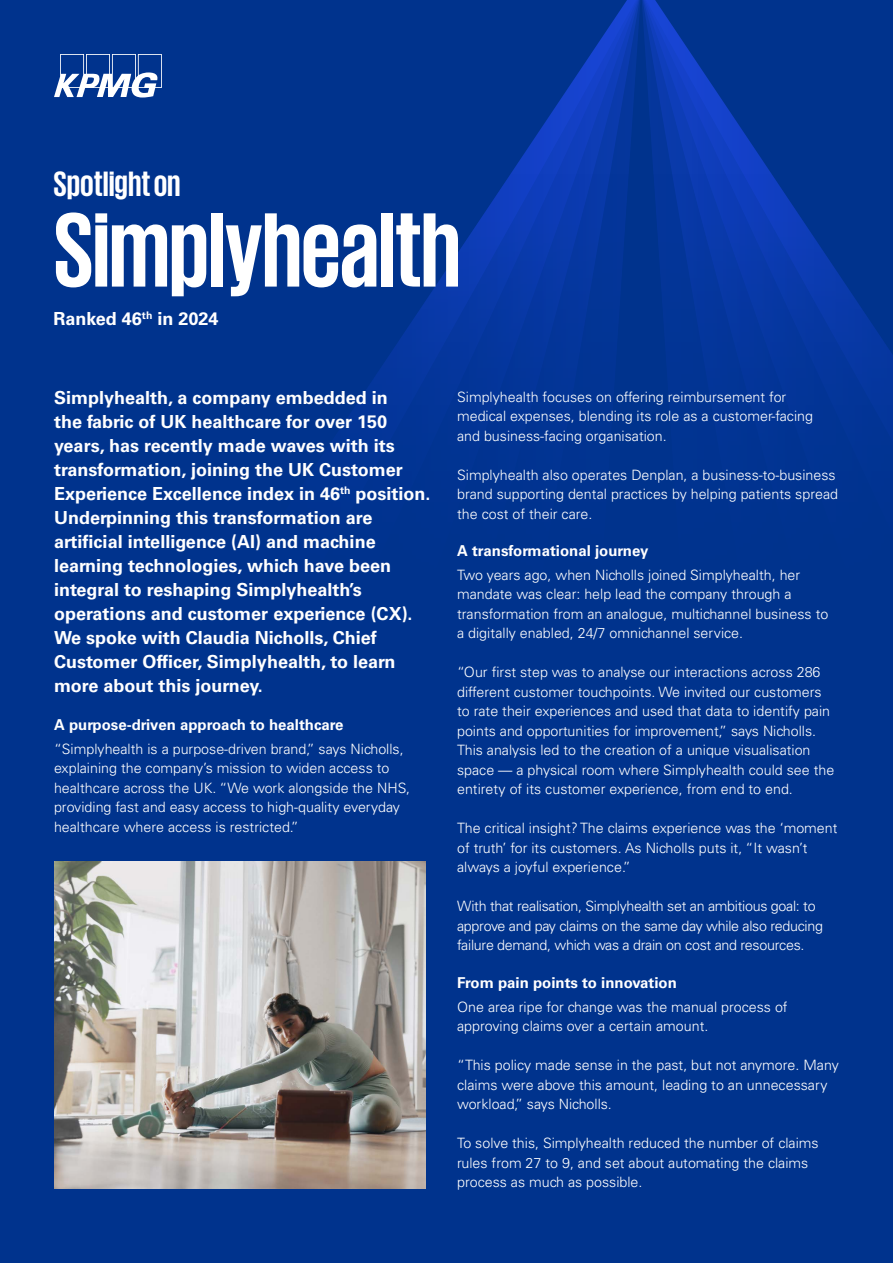
<style>
.page{position:relative;width:893px;height:1263px;background:#00338d}
.page>*{position:absolute;margin:0;border:0;box-sizing:border-box;transform-origin:0 0}
.t1{font:700 108px "KPMG";letter-spacing:-.01em;color:#fff}
.t2{font:700 36px "KPMG";color:#fff}
.t3{font:700 18px/24px "Univers LT Std";color:#fff}
.t4{font:700 15px "Univers LT Std";color:#fff}
.t5{font:300 14.25px/19.5px "Univers LT Std";color:#fff}
.t6{font:300 14.25px/19.5px "Univers LT Std";letter-spacing:-.02em;color:#fff}
</style>
<div class="page">
<svg style="left:511px;top:0;width:116px;height:174px"></svg>
<svg style="left:655px;top:0;width:117px;height:174px"></svg>
<svg style="left:347px;top:174px;width:546px;height:273px"></svg>
<svg style="left:54px;top:54px;width:108px;height:44px"></svg>
<img style="left:54px;top:861px;width:371px;height:327px">
<h2 class="t2" style="left:54px;top:166px;width:129px">Spotlight on</h2>
<h1 class="t1" style="left:54px;top:196px;width:409px">Simplyhealth</h1>
<p class="t3" style="left:54px;top:306px;width:166px">Ranked 46<sup>th</sup> in 2024</p>
<p class="t3" style="left:54px;top:386px;width:378px">Simplyhealth, a company embedded in<br>the fabric of UK healthcare for over 150 years, has recently made waves with its transformation, joining the UK Customer Experience Excellence index in 46<sup>th</sup> position.<br>Underpinning this transformation are artificial intelligence (AI) and machine learning technologies, which have been integral to reshaping Simplyhealth’s operations and customer experience (CX).<br>We spoke with Claudia Nicholls, Chief Customer Officer, Simplyhealth, to learn more about this journey.</p>
<p class="t4" style="left:54px;top:716px;width:291px">A purpose-driven approach to healthcare</p>
<p class="t5" style="left:54px;top:739px;width:357px">“Simplyhealth is a purpose-driven brand,” says Nicholls, explaining the company’s mission to widen access to healthcare across the UK. “We work alongside the NHS, providing fast and easy access to high-quality everyday healthcare where access is restricted.”</p>
<p class="t5" style="left:457px;top:387px;width:357px">Simplyhealth focuses on offering reimbursement for medical expenses, blending its role as a customer-facing and business-facing organisation.</p>
<p class="t5" style="left:457px;top:465px;width:382px">Simplyhealth also operates Denplan, a business-to-business brand supporting dental practices by helping patients spread the cost of their care.</p>
<p class="t4" style="left:457px;top:542px;width:193px">A transformational journey</p>
<p class="t5" style="left:457px;top:565px;width:373px">Two years ago, when Nicholls joined Simplyhealth, her mandate was clear: help lead the company through a transformation from an analogue, multichannel business to a digitally enabled, 24/7 omnichannel service.</p>
<p class="t5" style="left:457px;top:662px;width:379px">“Our first step was to analyse our interactions across 286 different customer touchpoints. We invited our customers to rate their experiences and used that data to identify pain points and opportunities for improvement,” says Nicholls.<br>This analysis led to the creation of a unique visualisation space — a physical room where Simplyhealth could see the entirety of its customer experience, from end to end.</p>
<p class="t5" style="left:457px;top:818px;width:382px">The critical insight? The claims experience was the ‘moment of truth’ for its customers. As Nicholls puts it, “It wasn’t always a joyful experience.”</p>
<p class="t6" style="left:457px;top:896px;width:367px">With that realisation, Simplyhealth set an ambitious goal: to approve and pay claims on the same day while also reducing failure demand, which was a drain on cost and resources.</p>
<p class="t4" style="left:457px;top:974px;width:221px">From pain points to innovation</p>
<p class="t5" style="left:457px;top:997px;width:332px">One area ripe for change was the manual process of approving claims over a certain amount.</p>
<p class="t5" style="left:457px;top:1055px;width:383px">“This policy made sense in the past, but not anymore. Many claims were above this amount, leading to an unnecessary workload,” says Nicholls.</p>
<p class="t5" style="left:457px;top:1133px;width:363px">To solve this, Simplyhealth reduced the number of claims rules from 27 to 9, and set about automating the claims process as much as possible.</p>
</div>
